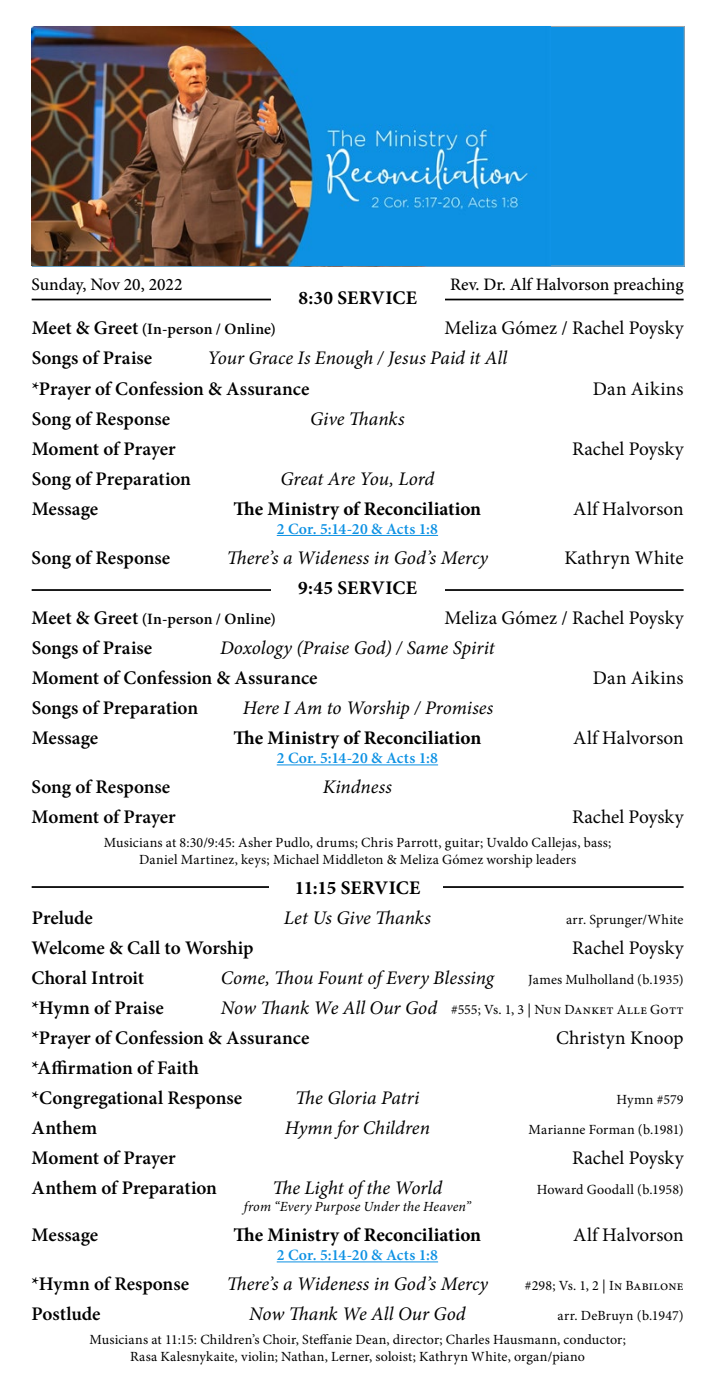
<style>
.page{position:relative;width:715px;height:1386px;background:#fff}
.page>*{position:absolute;margin:0;border:0;box-sizing:border-box;transform-origin:0 0}
.t1{font:600 19.25px/30.1px "Minion Pro";letter-spacing:-.005em;color:#000}
.t2{font:italic 19.25px "Minion Pro";color:#000}
.t3{font:19.25px "Minion Pro";color:#000}
.t4{font:700 19.25px "Minion Pro";letter-spacing:.005em;color:#000}
.t5{font:19.25px "Minion Pro";letter-spacing:.02em;color:#000}
.t6{font:500 17.5px "Minion Pro";color:#000}
.t7{font:600 15.75px "Minion Pro";letter-spacing:.015em;color:#0d91e3}
.t8{font:600 15.75px "Minion Pro";letter-spacing:.01em;color:#000}
.t9{font:14px/16.8px "Minion Pro";letter-spacing:.015em;color:#000;text-align:center}
.t10{font:italic 14px "Minion Pro";letter-spacing:.015em;color:#000}
.s1{font-size:19.25px}
.s2{font-style:italic;font-size:19.25px}
</style>
<div class="page">
<hr style="left:32px;top:886px;width:651px;height:2px;background:#000">
<div style="left:269px;top:868px;width:173px;height:38px;background:#fff"></div>
<hr style="left:32px;top:589px;width:651px;height:2px;background:#000">
<div style="left:271px;top:571px;width:173px;height:38px;background:#fff"></div>
<hr style="left:32px;top:299px;width:651px;height:1px;background:#000">
<div style="left:271px;top:280px;width:173px;height:38px;background:#fff"></div>
<hr style="left:277px;top:535px;width:161px;height:1px;background:#0d91e3">
<hr style="left:277px;top:765px;width:161px;height:1px;background:#0d91e3">
<hr style="left:277px;top:1262px;width:161px;height:1px;background:#0d91e3">
<div style="left:550px;top:28px;width:132px;height:236px;background:#0d91e3"></div>
<img style="left:32px;top:26px;width:518px;height:240px">
<p class="t6" style="left:32px;top:272px;width:152px">Sunday, Nov 20, 2022</p>
<p class="t6" style="left:450px;top:272px;width:235px">Rev. Dr. Alf Halvorson preaching</p>
<h1 class="t4" style="left:298px;top:285px;width:120px">8:30 SERVICE</h1>
<p class="t8" style="left:32px;top:319px;width:246px"><span class="s1">Meet &amp; Greet</span> (In-person / Online)</p>
<h1 class="t3" style="left:444px;top:315px;width:240px">Meliza Gómez / Rachel Poysky</h1>
<h1 class="t1" style="left:32px;top:343px;width:122px">Songs of Praise</h1>
<h1 class="t2" style="left:207px;top:345px;width:301px">Your Grace Is Enough / Jesus Paid it All</h1>
<h1 class="t1" style="left:32px;top:373px;width:279px">*Prayer of Confession &amp; Assurance</h1>
<h1 class="t3" style="left:593px;top:375px;width:92px">Dan Aikins</h1>
<h1 class="t1" style="left:32px;top:403px;width:140px">Song of Response</h1>
<h1 class="t2" style="left:310px;top:405px;width:96px">Give Thanks</h1>
<h1 class="t1" style="left:32px;top:433px;width:145px">Moment of Prayer</h1>
<h1 class="t3" style="left:572px;top:436px;width:113px">Rachel Poysky</h1>
<h1 class="t1" style="left:32px;top:463px;width:161px">Song of Preparation</h1>
<h1 class="t2" style="left:280px;top:465px;width:155px">Great Are You, Lord</h1>
<h1 class="t1" style="left:32px;top:493px;width:68px">Message</h1>
<h1 class="t4" style="left:233px;top:495px;width:249px">The Ministry of Reconciliation</h1>
<h1 class="t3" style="left:573px;top:496px;width:112px">Alf Halvorson</h1>
<p class="t7" style="left:277px;top:518px;width:163px">2 Cor. 5:14-20 &amp; Acts 1:8</p>
<h1 class="t1" style="left:32px;top:543px;width:140px">Song of Response</h1>
<h1 class="t2" style="left:227px;top:545px;width:263px">There’s a Wideness in God’s Mercy</h1>
<h1 class="t5" style="left:564px;top:545px;width:121px">Kathryn White</h1>
<h1 class="t4" style="left:298px;top:574px;width:120px">9:45 SERVICE</h1>
<p class="t8" style="left:32px;top:608px;width:246px"><span class="s1">Meet &amp; Greet</span> (In-person / Online)</p>
<h1 class="t3" style="left:444px;top:605px;width:240px">Meliza Gómez / Rachel Poysky</h1>
<h1 class="t1" style="left:32px;top:633px;width:122px">Songs of Praise</h1>
<h1 class="t2" style="left:220px;top:635px;width:276px">Doxology (Praise God) / Same Spirit</h1>
<h1 class="t1" style="left:32px;top:663px;width:287px">Moment of Confession &amp; Assurance</h1>
<h1 class="t3" style="left:593px;top:665px;width:92px">Dan Aikins</h1>
<h1 class="t1" style="left:32px;top:693px;width:168px">Songs of Preparation</h1>
<h1 class="t2" style="left:243px;top:695px;width:252px">Here I Am to Worship / Promises</h1>
<h1 class="t1" style="left:32px;top:723px;width:68px">Message</h1>
<h1 class="t4" style="left:233px;top:724px;width:249px">The Ministry of Reconciliation</h1>
<h1 class="t3" style="left:573px;top:725px;width:112px">Alf Halvorson</h1>
<p class="t7" style="left:277px;top:747px;width:163px">2 Cor. 5:14-20 &amp; Acts 1:8</p>
<h1 class="t1" style="left:32px;top:772px;width:140px">Song of Response</h1>
<h1 class="t2" style="left:323px;top:774px;width:71px">Kindness</h1>
<h1 class="t1" style="left:32px;top:802px;width:145px">Moment of Prayer</h1>
<h1 class="t3" style="left:572px;top:804px;width:113px">Rachel Poysky</h1>
<p class="t9" style="left:104px;top:834px;width:509px">Musicians at 8:30/9:45: Asher Pudlo, drums; Chris Parrott, guitar; Uvaldo Callejas, bass;<br>Daniel Martinez, keys; Michael Middleton &amp; Meliza Gómez worship leaders</p>
<h1 class="t4" style="left:295px;top:874px;width:127px">11:15 SERVICE</h1>
<h1 class="t1" style="left:32px;top:903px;width:63px">Prelude</h1>
<h1 class="t2" style="left:284px;top:905px;width:149px">Let Us Give Thanks</h1>
<p class="t9" style="left:566px;top:911px;width:119px">arr. Sprunger/White</p>
<h1 class="t1" style="left:32px;top:933px;width:223px">Welcome &amp; Call to Worship</h1>
<h1 class="t3" style="left:572px;top:935px;width:113px">Rachel Poysky</h1>
<h1 class="t1" style="left:32px;top:963px;width:114px">Choral Introit</h1>
<h1 class="t2" style="left:221px;top:965px;width:275px">Come, Thou Fount of Every Blessing</h1>
<p class="t9" style="left:528px;top:971px;width:157px">James Mulholland (b.1935)</p>
<h1 class="t1" style="left:32px;top:993px;width:134px">*Hymn of Praise</h1>
<p class="t9" style="left:221px;top:1001px;width:464px"><span class="s2">Now Thank We All Our God</span> #555; Vs. 1, 3 | Nun Danket Alle Gott</p>
<h1 class="t1" style="left:32px;top:1023px;width:279px">*Prayer of Confession &amp; Assurance</h1>
<h1 class="t3" style="left:556px;top:1025px;width:129px">Christyn Knoop</h1>
<h1 class="t1" style="left:32px;top:1053px;width:212px">*Affirmation of Faith *Congregational Response</h1>
<h1 class="t2" style="left:295px;top:1085px;width:126px">The Gloria Patri</h1>
<p class="t9" style="left:616px;top:1091px;width:69px">Hymn #579</p>
<h1 class="t1" style="left:32px;top:1113px;width:67px">Anthem</h1>
<h1 class="t2" style="left:285px;top:1115px;width:146px">Hymn for Children</h1>
<p class="t9" style="left:528px;top:1121px;width:157px">Marianne Forman (b.1981)</p>
<h1 class="t1" style="left:32px;top:1143px;width:145px">Moment of Prayer</h1>
<h1 class="t3" style="left:572px;top:1145px;width:113px">Rachel Poysky</h1>
<h1 class="t1" style="left:32px;top:1173px;width:187px">Anthem of Preparation</h1>
<h1 class="t2" style="left:272px;top:1175px;width:171px">The Light of the World</h1>
<p class="t9" style="left:536px;top:1181px;width:148px">Howard Goodall (b.1958)</p>
<p class="t10" style="left:244px;top:1197px;width:228px">from “Every Purpose Under the Heaven”</p>
<h1 class="t1" style="left:32px;top:1220px;width:68px">Message</h1>
<h1 class="t4" style="left:233px;top:1221px;width:249px">The Ministry of Reconciliation</h1>
<h1 class="t3" style="left:573px;top:1222px;width:112px">Alf Halvorson</h1>
<p class="t7" style="left:277px;top:1244px;width:163px">2 Cor. 5:14-20 &amp; Acts 1:8</p>
<h1 class="t1" style="left:32px;top:1269px;width:159px">*Hymn of Response</h1>
<h1 class="t2" style="left:227px;top:1271px;width:263px">There’s a Wideness in God’s Mercy</h1>
<p class="t9" style="left:524px;top:1278px;width:160px">#298; Vs. 1, 2 | In Babilone</p>
<h1 class="t1" style="left:32px;top:1299px;width:70px">Postlude</h1>
<h1 class="t2" style="left:249px;top:1301px;width:218px">Now Thank We All Our God</h1>
<p class="t9" style="left:89px;top:1304px;width:595px;line-height:23.8px;text-align:left;text-indent:468px">arr. DeBruyn (b.1947)<br>Musicians at 11:15: Children’s Choir, Steffanie Dean, director; Charles Hausmann, conductor;</p>
<p class="t9" style="left:130px;top:1348px;width:456px">Rasa Kalesnykaite, violin; Nathan, Lerner, soloist; Kathryn White, organ/piano</p>
</div>
